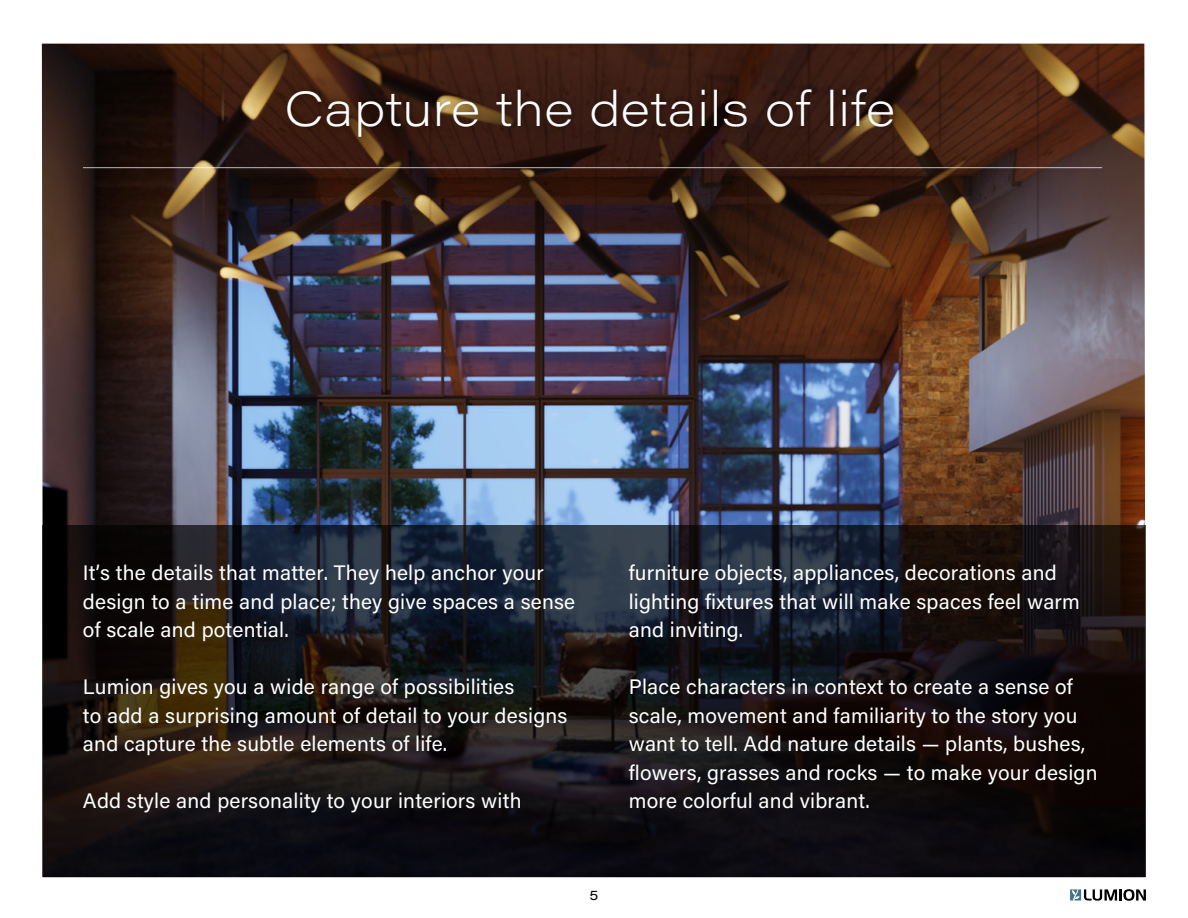
<style>
.page{position:relative;width:1188px;height:918px;background:#fff}
.page>*{position:absolute;margin:0;border:0;box-sizing:border-box;transform-origin:0 0}
.t1{font:200 48px "Acumin Pro Wide";letter-spacing:.005em;color:#fff;scale:1.04 1}
.t2{font:21px/28.5px "Acumin Pro";letter-spacing:.01em;color:#fff}
.t3{font:13.5px "Acumin Pro Wide";color:#000;scale:1.04 1}
</style>
<div class="page">
<img style="left:42px;top:44px;width:1103px;height:481px">
<svg style="left:42px;top:525px;width:1104px;height:352px;background:#171518"></svg>
<img style="left:276px;top:76px;width:630px;height:74px">
<hr style="left:83px;top:167px;width:1019px;height:1px;background:#fff">
<svg style="left:1070px;top:889px;width:76px;height:12px"></svg>
<h1 class="t1" style="left:285px;top:76px;width:589px">Capture the details of life</h1>
<p class="t2" style="left:83px;top:558px;width:494px">It’s the details that matter. They help anchor your design to a time and place; they give spaces a sense of scale and potential.</p>
<p class="t2" style="left:83px;top:672px;width:486px">Lumion gives you a wide range of possibilities<br>to add a surprising amount of detail to your designs and capture the subtle elements of life.</p>
<p class="t2" style="left:83px;top:786px;width:440px">Add style and personality to your interiors with</p>
<p class="t3" style="left:590px;top:885px;width:10px">5</p>
<p class="t2" style="left:629px;top:558px;width:453px">furniture objects, appliances, decorations and lighting fixtures that will make spaces feel warm and inviting.</p>
<p class="t2" style="left:629px;top:672px;width:470px">Place characters in context to create a sense of scale, movement and familiarity to the story you want to tell. Add nature details — plants, bushes, flowers, grasses and rocks — to make your design more colorful and vibrant.</p>
</div>
